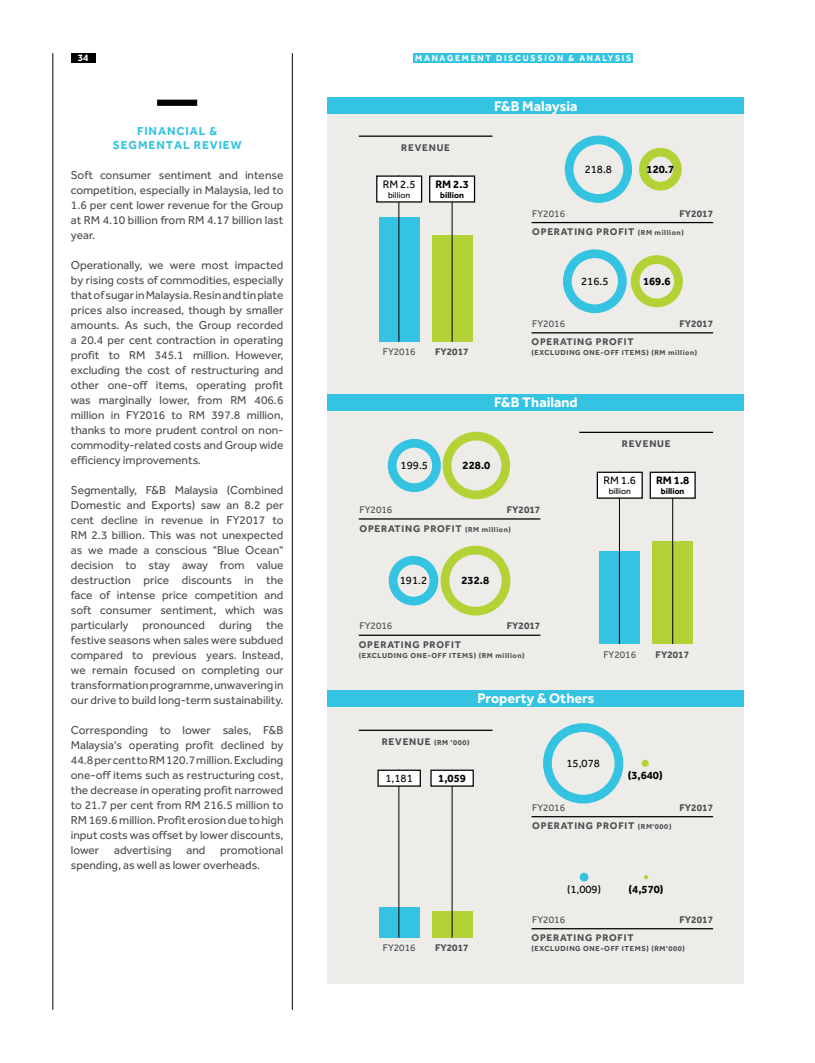
<style>
.page{position:relative;width:815px;height:1063px;background:#fff}
.page>*{position:absolute;margin:0;border:0;box-sizing:border-box;transform-origin:0 0}
.t1{font:700 14.38px "Effra";color:#fff}
.t2{font:11.88px/15px "Effra";color:#4d4d4f;text-align:justify}
.t3{font:700 11.88px/14.2px "Effra";letter-spacing:.08em;color:#34c3e0;text-align:center}
.t4{font:700 11.25px "Effra";color:#000}
.t5{font:11.25px "Effra";color:#000}
.t6{font:700 10px "Effra";letter-spacing:.08em;color:#4d4d4f}
.t7{font:10px "Effra";color:#4d4d4f}
.t8{font:700 10px "Effra";color:#fff}
.t9{font:700 8.75px "Effra";letter-spacing:.2em;color:#fff}
.t10{font:8.75px "Effra";color:#000}
.t11{font:700 8.75px "Effra";color:#000}
.t12{font:700 7.5px "Effra";letter-spacing:.08em;color:#4d4d4f}
.s1{font-size:7.5px}
.s2{font-size:10px}
</style>
<div class="page">
<hr style="left:53px;top:53px;width:1px;height:957px;background:#000">
<div style="left:71px;top:53px;width:24px;height:9px;background:#000"></div>
<div style="left:413px;top:53px;width:220px;height:10px;background:#34c3e0"></div>
<hr style="left:292px;top:53px;width:1px;height:957px;background:#000">
<div style="left:157px;top:100px;width:40px;height:6px;background:#000"></div>
<div style="left:328px;top:98px;width:416px;height:886px;background:#eeece9"></div>
<div style="left:328px;top:98px;width:416px;height:16px;background:#34c3e0"></div>
<div style="left:328px;top:690px;width:416px;height:17px;background:#34c3e0"></div>
<div style="left:328px;top:394px;width:416px;height:16px;background:#34c3e0"></div>
<hr style="left:359px;top:136px;width:134px;height:1px;background:#000">
<div style="left:379px;top:217px;width:41px;height:125px;background:#34c3e0"></div>
<div style="left:432px;top:235px;width:41px;height:107px;background:#b3d235"></div>
<hr style="left:399px;top:175px;width:1px;height:167px;background:#000">
<hr style="left:452px;top:175px;width:1px;height:167px;background:#000">
<div style="left:377px;top:176px;width:45px;height:26px;background:#fff"></div>
<div style="left:376px;top:175px;width:46px;height:28px;border:1px solid #000"></div>
<div style="left:430px;top:176px;width:45px;height:26px;background:#fff"></div>
<div style="left:429px;top:175px;width:46px;height:28px;border:1px solid #000"></div>
<hr style="left:531px;top:222px;width:182px;height:1px;background:#000">
<div style="left:565px;top:136px;width:67px;height:67px;border:9px solid #34c3e0;border-radius:50%"></div>
<div style="left:639px;top:148px;width:43px;height:43px;border:9px solid #b3d235;border-radius:50%"></div>
<hr style="left:531px;top:332px;width:182px;height:1px;background:#000">
<div style="left:563px;top:249px;width:64px;height:64px;border:9px solid #34c3e0;border-radius:50%"></div>
<div style="left:631px;top:255px;width:52px;height:52px;border:9px solid #b3d235;border-radius:50%"></div>
<hr style="left:359px;top:730px;width:134px;height:1px;background:#000">
<div style="left:379px;top:907px;width:41px;height:31px;background:#34c3e0"></div>
<div style="left:432px;top:911px;width:41px;height:27px;background:#b3d235"></div>
<hr style="left:399px;top:770px;width:1px;height:168px;background:#000">
<hr style="left:452px;top:770px;width:1px;height:168px;background:#000">
<div style="left:378px;top:770px;width:42px;height:16px;background:#fff"></div>
<div style="left:377px;top:770px;width:44px;height:17px;border:1px solid #000"></div>
<div style="left:431px;top:770px;width:42px;height:16px;background:#fff"></div>
<div style="left:430px;top:770px;width:44px;height:17px;border:1px solid #000"></div>
<hr style="left:531px;top:816px;width:182px;height:1px;background:#000">
<div style="left:543px;top:723px;width:80px;height:80px;border:9px solid #34c3e0;border-radius:50%"></div>
<div style="left:642px;top:760px;width:7px;height:7px;background:#b3d235;border-radius:50%"></div>
<hr style="left:531px;top:928px;width:182px;height:1px;background:#000">
<div style="left:580px;top:873px;width:9px;height:9px;background:#34c3e0;border-radius:50%"></div>
<svg style="left:644px;top:875px;width:4px;height:4px"></svg>
<hr style="left:579px;top:432px;width:134px;height:1px;background:#000">
<hr style="left:359px;top:518px;width:181px;height:2px;background:#000">
<div style="left:388px;top:439px;width:53px;height:53px;border:9px solid #34c3e0;border-radius:50%"></div>
<div style="left:443px;top:432px;width:67px;height:67px;border:9px solid #b3d235;border-radius:50%"></div>
<hr style="left:359px;top:635px;width:181px;height:1px;background:#000">
<div style="left:389px;top:556px;width:49px;height:49px;border:9px solid #34c3e0;border-radius:50%"></div>
<div style="left:441px;top:546px;width:69px;height:70px;border:9px solid #b3d235;border-radius:50%"></div>
<div style="left:599px;top:552px;width:41px;height:92px;background:#34c3e0"></div>
<div style="left:652px;top:542px;width:41px;height:102px;background:#b3d235"></div>
<hr style="left:619px;top:472px;width:1px;height:172px;background:#000">
<hr style="left:672px;top:472px;width:1px;height:172px;background:#000">
<div style="left:597px;top:472px;width:45px;height:26px;background:#fff"></div>
<div style="left:597px;top:472px;width:46px;height:27px;border:1px solid #000"></div>
<div style="left:650px;top:472px;width:45px;height:26px;background:#fff"></div>
<div style="left:650px;top:472px;width:46px;height:27px;border:1px solid #000"></div>
<p class="t8" style="left:78px;top:52px;width:12px">34</p>
<p class="t9" style="left:415px;top:53px;width:218px">MANAGEMENT DISCUSSION &amp; ANALYSIS</p>
<p class="t3" style="left:113px;top:124px;width:130px">FINANCIAL &amp;<br>SEGMENTAL REVIEW</p>
<p class="t2" style="left:71px;top:168px;width:214px">Soft consumer sentiment and intense competition, especially in Malaysia, led to 1.6 per cent lower revenue for the Group at RM 4.10 billion from RM 4.17 billion last year.</p>
<p class="t2" style="left:71px;top:258px;width:214px">Operationally, we were most impacted by rising costs of commodities, especially that of sugar in Malaysia. Resin and tin plate prices also increased, though by smaller amounts. As such, the Group recorded a 20.4 per cent contraction in operating profit to RM 345.1 million. However, excluding the cost of restructuring and other one-off items, operating profit was marginally lower, from RM 406.6 million in FY2016 to RM 397.8 million, thanks to more prudent control on non&shy;commodity-related costs and Group wide efficiency improvements.</p>
<p class="t2" style="left:71px;top:483px;width:214px">Segmentally, F&amp;B Malaysia (Combined Domestic and Exports) saw an 8.2 per cent decline in revenue in FY2017 to RM 2.3 billion. This was not unexpected as we made a conscious "Blue Ocean" decision to stay away from value destruction price discounts in the face of intense price competition and soft consumer sentiment, which was particularly pronounced during the festive seasons when sales were subdued compared to previous years. Instead, we remain focused on completing our transformation programme, unwavering in our drive to build long-term sustainability.</p>
<p class="t2" style="left:71px;top:723px;width:214px">Corresponding to lower sales, F&amp;B Malaysia's operating profit declined by 44.8 per cent to RM 120.7 million. Excluding one-off items such as restructuring cost, the decrease in operating profit narrowed to 21.7 per cent from RM 216.5 million to RM 169.6 million. Profit erosion due to high input costs was offset by lower discounts, lower</p>
<p class="t2" style="left:71px;top:843px;width:214px;text-indent:149px">promotional spending, as well as lower overheads.</p>
<p class="t2" style="left:114px;top:843px;width:59px">advertising</p>
<p class="t2" style="left:186px;top:843px;width:20px">and</p>
<p class="t6" style="left:401px;top:141px;width:50px">REVENUE</p>
<p class="t5" style="left:383px;top:177px;width:34px">RM 2.5</p>
<p class="t10" style="left:388px;top:190px;width:24px">billion</p>
<p class="t4" style="left:435px;top:177px;width:35px">RM 2.3</p>
<p class="t11" style="left:440px;top:190px;width:25px">billion</p>
<p class="t7" style="left:383px;top:346px;width:34px">FY2016</p>
<p class="t6" style="left:435px;top:346px;width:35px">FY2017</p>
<p class="t1" style="left:494px;top:97px;width:85px">F&amp;B Malaysia</p>
<p class="t5" style="left:585px;top:163px;width:29px">218.8</p>
<p class="t4" style="left:647px;top:162px;width:29px">120.7</p>
<p class="t7" style="left:532px;top:207px;width:34px">FY2016</p>
<p class="t6" style="left:680px;top:207px;width:35px">FY2017</p>
<p class="t6" style="left:532px;top:226px;width:153px">OPERATING PROFIT <span class="s1">(RM million)</span></p>
<p class="t5" style="left:581px;top:275px;width:29px">216.5</p>
<p class="t4" style="left:643px;top:274px;width:29px">169.6</p>
<p class="t7" style="left:532px;top:318px;width:34px">FY2016</p>
<p class="t6" style="left:680px;top:317px;width:35px">FY2017</p>
<p class="t6" style="left:531px;top:336px;width:104px">OPERATING PROFIT</p>
<p class="t12" style="left:531px;top:348px;width:167px">(EXCLUDING ONE-OFF ITEMS) (RM million)</p>
<p class="t1" style="left:494px;top:393px;width:85px">F&amp;B Thailand</p>
<p class="t6" style="left:622px;top:437px;width:50px">REVENUE</p>
<p class="t5" style="left:401px;top:459px;width:29px">199.5</p>
<p class="t4" style="left:463px;top:459px;width:29px">228.0</p>
<p class="t7" style="left:359px;top:504px;width:34px">FY2016</p>
<p class="t6" style="left:507px;top:504px;width:35px">FY2017</p>
<p class="t6" style="left:359px;top:522px;width:153px">OPERATING PROFIT <span class="s1">(RM million)</span></p>
<p class="t5" style="left:603px;top:474px;width:34px">RM 1.6</p>
<p class="t10" style="left:609px;top:486px;width:24px">billion</p>
<p class="t4" style="left:656px;top:473px;width:35px">RM 1.8</p>
<p class="t11" style="left:661px;top:486px;width:25px">billion</p>
<p class="t5" style="left:400px;top:574px;width:29px">191.2</p>
<p class="t4" style="left:461px;top:574px;width:29px">232.8</p>
<p class="t7" style="left:359px;top:620px;width:34px">FY2016</p>
<p class="t6" style="left:507px;top:620px;width:35px">FY2017</p>
<p class="t6" style="left:359px;top:638px;width:104px">OPERATING PROFIT</p>
<p class="t12" style="left:359px;top:651px;width:167px">(EXCLUDING ONE-OFF ITEMS) (RM million)</p>
<p class="t7" style="left:603px;top:649px;width:34px">FY2016</p>
<p class="t6" style="left:656px;top:648px;width:35px">FY2017</p>
<p class="t1" style="left:477px;top:690px;width:119px">Property &amp; Others</p>
<p class="t12" style="left:382px;top:738px;width:89px"><span class="s2">REVENUE</span> (RM '000)</p>
<p class="t5" style="left:385px;top:772px;width:29px">1,181</p>
<p class="t4" style="left:438px;top:771px;width:29px">1,059</p>
<p class="t7" style="left:383px;top:942px;width:34px">FY2016</p>
<p class="t6" style="left:435px;top:942px;width:35px">FY2017</p>
<p class="t5" style="left:566px;top:757px;width:35px">15,078</p>
<p class="t4" style="left:628px;top:768px;width:36px">(3,640)</p>
<p class="t7" style="left:532px;top:802px;width:34px">FY2016</p>
<p class="t6" style="left:680px;top:801px;width:35px">FY2017</p>
<p class="t6" style="left:532px;top:820px;width:141px">OPERATING PROFIT <span class="s1">(RM'000)</span></p>
<p class="t5" style="left:567px;top:883px;width:35px">(1,009)</p>
<p class="t4" style="left:629px;top:882px;width:36px">(4,570)</p>
<p class="t7" style="left:532px;top:914px;width:34px">FY2016</p>
<p class="t6" style="left:680px;top:913px;width:35px">FY2017</p>
<p class="t6" style="left:531px;top:932px;width:104px">OPERATING PROFIT</p>
<p class="t12" style="left:531px;top:944px;width:155px">(EXCLUDING ONE-OFF ITEMS) (RM'000)</p>
</div>
